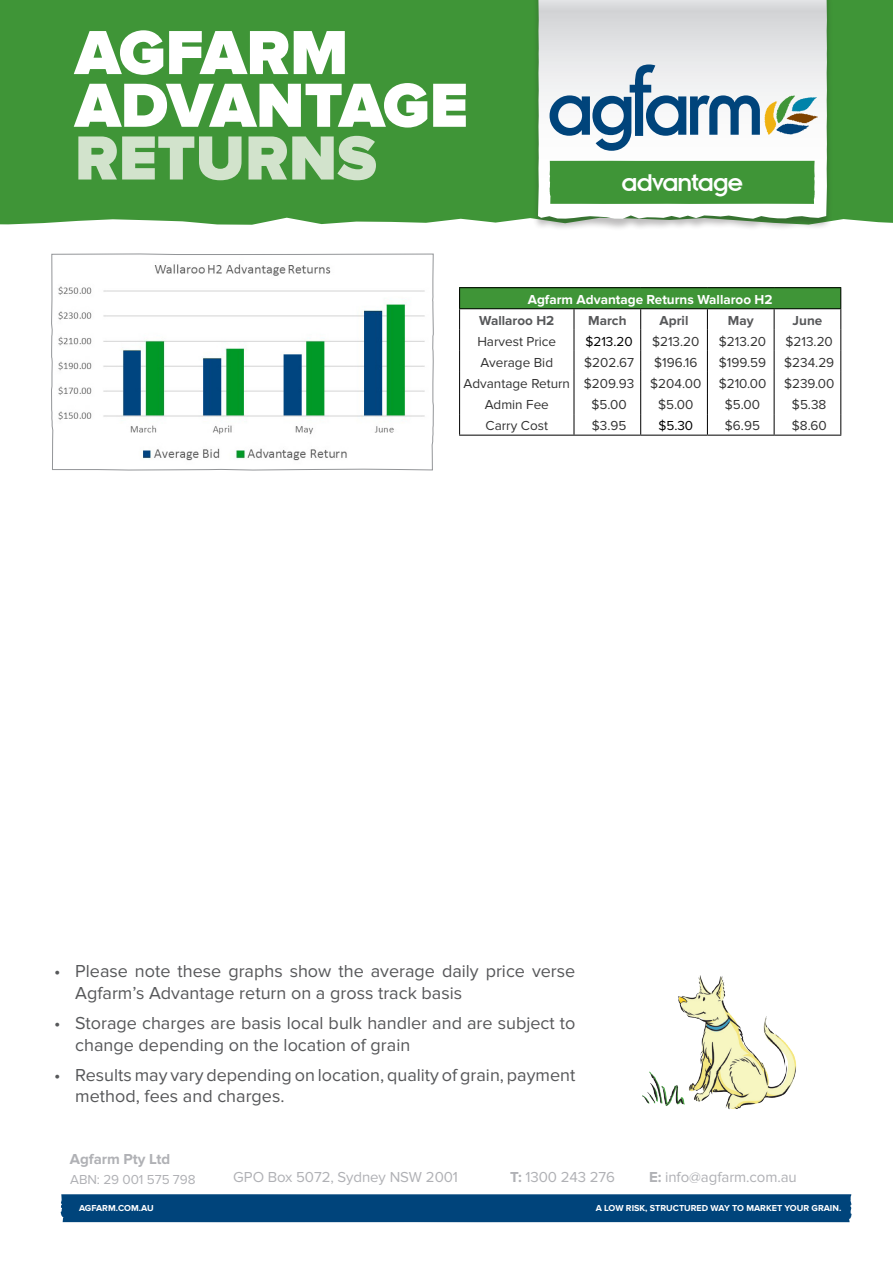
<style>
.page{position:relative;width:893px;height:1263px;background:#fff}
.page>*{position:absolute;margin:0;border:0;box-sizing:border-box;transform-origin:0 0}
.t1{font:900 64.5px/52.7px "Proxima Nova";color:#fff}
.t2{font:900 64.5px "Proxima Nova";color:#d2e3cc}
.t3{font:26.85px "Insignia";letter-spacing:-.05em;color:#fff}
.t4{font:18px/21.6px "Proxima Nova";color:#57585a}
.t5{font:15px "Proxima Nova";letter-spacing:-.005em;color:#b0b1b5}
.t6{font:700 15px "Proxima Nova";letter-spacing:-.005em;color:#b0b1b5}
.t7{font:13.5px "Proxima Nova";color:#333}
.t8{font:700 13.5px "Proxima Nova";color:#fff}
.t9{font:700 13.5px "Proxima Nova";color:#57585a}
.t10{font:13.5px "Proxima Nova";letter-spacing:-.005em;color:#b0b1b5}
.t11{font:13.5px "Proxima Nova";color:#000}
.t12{font:700 9px "Proxima Nova";color:#fff}
.s1{font-weight:700}
</style>
<div class="page">
<div style="left:0;top:0;width:893px;height:225px;background:#3f9537"></div>
<div style="left:532px;top:0;width:301px;height:231px;background:#231f20;opacity:.3"></div>
<svg style="left:538px;top:0;width:289px;height:219px"></svg>
<div style="left:549px;top:161px;width:266px;height:43px;background:#3f9537"></div>
<svg style="left:550px;top:64px;width:268px;height:87px"></svg>
<div style="left:60px;top:1194px;width:792px;height:28px;background:#00447b"></div>
<svg style="left:51px;top:253px;width:383px;height:218px"></svg>
<img style="left:642px;top:975px;width:155px;height:135px">
<div style="left:460px;top:288px;width:381px;height:21px;background:#3f9537"></div>
<hr style="left:459px;top:287px;width:115px;height:1px;background:#000">
<hr style="left:574px;top:287px;width:67px;height:1px;background:#000">
<hr style="left:641px;top:287px;width:66px;height:1px;background:#000">
<hr style="left:707px;top:287px;width:67px;height:1px;background:#000">
<hr style="left:774px;top:287px;width:67px;height:1px;background:#000">
<hr style="left:459px;top:308px;width:115px;height:1px;background:#000">
<hr style="left:574px;top:308px;width:67px;height:1px;background:#000">
<hr style="left:641px;top:308px;width:66px;height:1px;background:#000">
<hr style="left:707px;top:308px;width:67px;height:1px;background:#000">
<hr style="left:774px;top:308px;width:67px;height:1px;background:#000">
<svg style="left:459px;top:288px;width:1px;height:147px"></svg>
<svg style="left:573px;top:309px;width:1px;height:126px"></svg>
<svg style="left:640px;top:309px;width:1px;height:126px"></svg>
<svg style="left:707px;top:309px;width:1px;height:126px"></svg>
<hr style="left:459px;top:435px;width:115px;height:1px;background:#000">
<hr style="left:574px;top:435px;width:67px;height:1px;background:#000">
<hr style="left:641px;top:435px;width:66px;height:1px;background:#000">
<hr style="left:707px;top:435px;width:67px;height:1px;background:#000">
<hr style="left:774px;top:435px;width:67px;height:1px;background:#000">
<svg style="left:774px;top:309px;width:1px;height:126px"></svg>
<svg style="left:840px;top:288px;width:1px;height:147px"></svg>
<h1 class="t1" style="left:75px;top:28px;width:395px">AGFARM<br>ADVANTAGE</h1>
<h1 class="t2" style="left:75px;top:121px;width:303px">RETURNS</h1>
<h2 class="t3" style="left:621px;top:168px;width:124px">advantage</h2>
<p class="t8" style="left:528px;top:291px;width:246px">Agfarm Advantage Returns Wallaroo H2</p>
<p class="t9" style="left:479px;top:312px;width:77px">Wallaroo H2</p>
<p class="t9" style="left:588px;top:312px;width:40px">March</p>
<p class="t9" style="left:660px;top:312px;width:30px">April</p>
<p class="t9" style="left:728px;top:312px;width:27px">May</p>
<p class="t9" style="left:793px;top:312px;width:31px">June</p>
<p class="t7" style="left:477px;top:333px;width:80px">Harvest Price</p>
<p class="t11" style="left:585px;top:333px;width:49px">$213.20</p>
<p class="t7" style="left:652px;top:333px;width:49px">$213.20</p>
<p class="t7" style="left:719px;top:333px;width:49px">$213.20</p>
<p class="t7" style="left:785px;top:333px;width:49px">$213.20</p>
<p class="t7" style="left:480px;top:354px;width:74px">Average Bid</p>
<p class="t7" style="left:584px;top:354px;width:51px">$202.67</p>
<p class="t7" style="left:654px;top:354px;width:45px">$196.16</p>
<p class="t7" style="left:719px;top:354px;width:49px">$199.59</p>
<p class="t7" style="left:784px;top:354px;width:52px">$234.29</p>
<p class="t7" style="left:463px;top:376px;width:108px">Advantage Return</p>
<p class="t7" style="left:584px;top:376px;width:52px">$209.93</p>
<p class="t7" style="left:650px;top:376px;width:53px">$204.00</p>
<p class="t7" style="left:719px;top:376px;width:49px">$210.00</p>
<p class="t7" style="left:784px;top:376px;width:52px">$239.00</p>
<p class="t7" style="left:485px;top:397px;width:66px">Admin Fee</p>
<p class="t7" style="left:591px;top:397px;width:37px">$5.00</p>
<p class="t7" style="left:658px;top:397px;width:37px">$5.00</p>
<p class="t7" style="left:725px;top:397px;width:37px">$5.00</p>
<p class="t7" style="left:792px;top:397px;width:36px">$5.38</p>
<p class="t7" style="left:486px;top:418px;width:64px">Carry Cost</p>
<p class="t7" style="left:592px;top:418px;width:36px">$3.95</p>
<p class="t11" style="left:658px;top:418px;width:36px">$5.30</p>
<p class="t7" style="left:725px;top:418px;width:37px">$6.95</p>
<p class="t7" style="left:792px;top:418px;width:36px">$8.60</p>
<p class="t4" style="left:75px;top:961px;width:502px;text-indent:-21px">• Please note these graphs show the average daily price verse<br>Agfarm’s Advantage return on a gross track basis</p>
<p class="t4" style="left:75px;top:1012px;width:502px;text-indent:-21px">• Storage charges are basis local bulk handler and are subject to change depending on the location of grain</p>
<p class="t4" style="left:75px;top:1064px;width:502px;text-indent:-21px">• Results may vary depending on location, quality of grain, payment method, fees and charges.</p>
<p class="t6" style="left:70px;top:1150px;width:102px">Agfarm Pty Ltd</p>
<p class="t10" style="left:70px;top:1171px;width:127px">ABN: 29 001 575 798</p>
<p class="t5" style="left:233px;top:1168px;width:226px">GPO Box 5072, Sydney NSW 2001</p>
<p class="t5" style="left:510px;top:1168px;width:107px"><span class="s1">T:</span> 1300 243 276</p>
<p class="t5" style="left:649px;top:1168px;width:149px"><span class="s1">E:</span> info@agfarm.com.au</p>
<p class="t12" style="left:79px;top:1203px;width:76px">AGFARM.COM.AU</p>
<p class="t12" style="left:596px;top:1203px;width:247px">A LOW RISK, STRUCTURED WAY TO MARKET YOUR GRAIN.</p>
</div>
